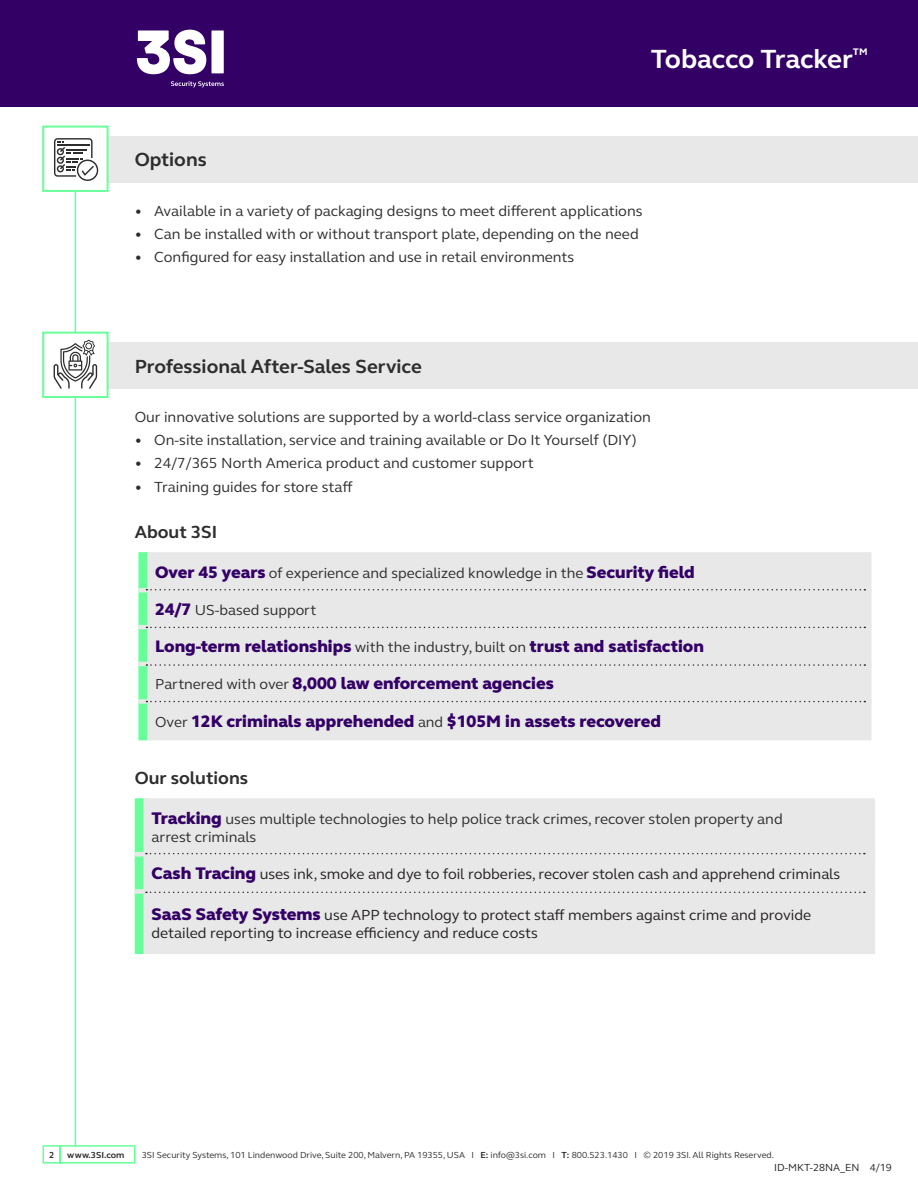
<style>
.page{position:relative;width:918px;height:1188px;background:#fff}
.page>*{position:absolute;margin:0;border:0;box-sizing:border-box;transform-origin:0 0}
.t1{font:700 27px "FS Elliot Pro";letter-spacing:-.01em;color:#fff}
.t2{font:700 19.5px "FS Elliot Pro";color:#2d2d2d}
.t3{font:700 18px "FS Elliot Pro";color:#2d2d2d}
.t4{font:800 17.1px "FS Elliot Pro";color:#306}
.t5{font:15px/18px "FS Elliot Pro";color:#2d2d2d}
.t6{font:15px/18px "FS Elliot Pro";color:#231f20}
.t7{font:14.85px "FS Elliot Pro";color:#2d2d2d}
.t8{font:10.5px "FS Elliot Pro";color:#231f20}
.t9{font:9px "FS Elliot Pro";color:#2d2d2d}
.t10{font:700 9px "FS Elliot Pro";color:#2d2d2d}
.s1{font-weight:800;font-size:17.1px;color:#306}
.s2{font-weight:400;font-size:14.85px;color:#2d2d2d}
.s3{font-weight:800;font-size:17.25px;color:#306}
.s4{font-weight:700}
</style>
<div class="page">
<svg style="left:42px;top:1144px;width:94px;height:20px"></svg>
<div style="left:0;top:0;width:918px;height:106px;background:#306"></div>
<div style="left:211px;top:31px;width:13px;height:42px;background:#fff"></div>
<svg style="left:137px;top:30px;width:69px;height:44px"></svg>
<svg style="left:171px;top:81px;width:53px;height:6px"></svg>
<hr style="left:75px;top:183px;width:1px;height:963px;background:#6f9">
<div style="left:100px;top:137px;width:818px;height:46px;background:#e8e8e8"></div>
<div style="left:42px;top:126px;width:67px;height:66px;background:#fff;border:2px solid #6f9"></div>
<div style="left:100px;top:343px;width:818px;height:46px;background:#e8e8e8"></div>
<div style="left:42px;top:332px;width:67px;height:66px;background:#fff;border:2px solid #6f9"></div>
<svg style="left:54px;top:138px;width:44px;height:43px"></svg>
<svg style="left:54px;top:340px;width:43px;height:49px"></svg>
<div style="left:138px;top:552px;width:727px;height:188px;background:#e8e8e8"></div>
<div style="left:135px;top:798px;width:730px;height:156px;background:#e8e8e8"></div>
<p class="t1" style="left:651px;top:40px;width:219px">Tobacco Tracker<sup>™</sup></p>
<p class="t2" style="left:135px;top:147px;width:74px">Options</p>
<p class="t5" style="left:135px;top:201px;width:509px">• Available in a variety of packaging designs to meet different applications</p>
<p class="t5" style="left:135px;top:225px;width:506px">• Can be installed with or without transport plate, depending on the need</p>
<p class="t5" style="left:135px;top:248px;width:441px">• Configured for easy installation and use in retail environments</p>
<p class="t2" style="left:135px;top:353px;width:289px">Professional After-Sales Service</p>
<p class="t5" style="left:135px;top:408px;width:518px">Our innovative solutions are supported by a world-class service organization</p>
<p class="t5" style="left:135px;top:431px;width:504px">• On-site installation, service and training available or Do It Yourself (DIY)</p>
<p class="t5" style="left:135px;top:454px;width:401px">• 24/7/365 North America product and customer support</p>
<p class="t5" style="left:135px;top:477px;width:219px">• Training guides for store staff</p>
<p class="t3" style="left:135px;top:519px;width:84px">About 3SI</p>
<p class="t7" style="left:155px;top:563px;width:541px"><span class="s1">Over 45 years</span> of experience and specialized knowledge in the <span class="s1">Security field</span></p>
<p class="t7" style="left:155px;top:600px;width:163px"><span class="s1">24/7</span> US-based support</p>
<p class="t4" style="left:155px;top:635px;width:550px">Long-term relationships <span class="s2">with the industry, built on</span> trust and satisfaction</p>
<p class="t4" style="left:155px;top:672px;width:400px"><span class="s2">Partnered with over</span> 8,000 law enforcement agencies</p>
<p class="t4" style="left:155px;top:710px;width:507px"><span class="s2">Over</span> 12K criminals apprehended <span class="s2">and</span> $105M in assets recovered</p>
<p class="t3" style="left:135px;top:766px;width:115px">Our solutions</p>
<p class="t5" style="left:152px;top:809px;width:633px"><span class="s3">Tracking</span> uses multiple technologies to help police track crimes, recover stolen property and arrest criminals</p>
<p class="t6" style="left:152px;top:865px;width:690px"><span class="s3">Cash Tracing</span> uses ink, smoke and dye to foil robberies, recover stolen cash and apprehend criminals</p>
<p class="t6" style="left:152px;top:906px;width:661px"><span class="s3">SaaS Safety Systems</span> use APP technology to protect staff members against crime and provide detailed reporting to increase efficiency and reduce costs</p>
<p class="t10" style="left:49px;top:1149px;width:7px">2</p>
<p class="t10" style="left:67px;top:1149px;width:59px">www.3SI.com</p>
<p class="t9" style="left:142px;top:1149px;width:634px">3SI Security Systems, 101 Lindenwood Drive, Suite 200, Malvern, PA 19355, USA I <span class="s4">E:</span> info@3si.com I <span class="s4">T:</span> 800.523.1430 I © 2019 3SI. All Rights Reserved.</p>
<p class="t8" style="left:774px;top:1160px;width:119px">ID-MKT-28NA_EN 4/19</p>
</div>
